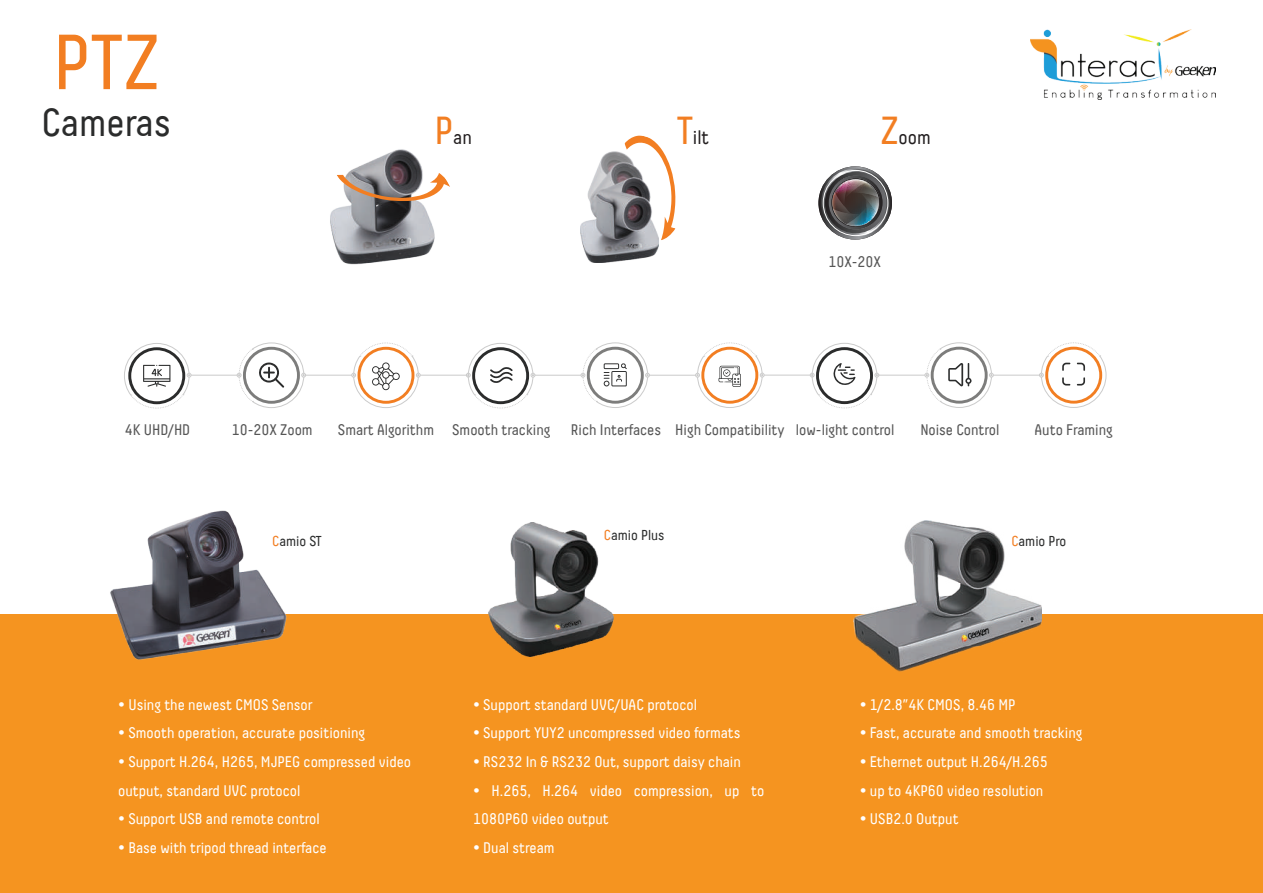
<style>
.page{position:relative;width:1263px;height:893px;background:#fff}
.page>*{position:absolute;margin:0;border:0;box-sizing:border-box;transform-origin:0 0}
.t1{font:77.85px "Decima Pro";color:#f27e22}
.t2{font:38.85px "Decima Pro";color:#2b2c2c}
.t3{font:19.5px "Decima Pro";color:#231f20}
.t4{font:15.3px/28.7px "Decima Pro";color:#fff}
.t5{font:15.3px "Decima Pro";color:#565656}
.t6{font:14.25px "Decima Pro";color:#2b2c2c}
.s1{font-size:38.85px;color:#f27e22}
.s2{color:#f27e22}
</style>
<div class="page">
<div style="left:0;top:615px;width:1263px;height:278px;background:#f59420"></div>
<img style="left:1031px;top:30px;width:184px;height:69px">
<svg style="left:124px;top:343px;width:67px;height:65px"></svg>
<hr style="left:191px;top:375px;width:46px;height:1px;background:#cbcbcb">
<svg style="left:237px;top:343px;width:69px;height:65px"></svg>
<hr style="left:306px;top:375px;width:46px;height:1px;background:#cbcbcb">
<svg style="left:351px;top:343px;width:69px;height:65px"></svg>
<hr style="left:420px;top:375px;width:46px;height:1px;background:#cbcbcb">
<svg style="left:466px;top:343px;width:69px;height:65px"></svg>
<hr style="left:535px;top:375px;width:46px;height:1px;background:#cbcbcb">
<svg style="left:581px;top:343px;width:69px;height:65px"></svg>
<hr style="left:649px;top:375px;width:46px;height:1px;background:#cbcbcb">
<svg style="left:695px;top:343px;width:69px;height:65px"></svg>
<hr style="left:764px;top:375px;width:46px;height:1px;background:#cbcbcb">
<hr style="left:879px;top:375px;width:46px;height:1px;background:#cbcbcb">
<hr style="left:993px;top:375px;width:46px;height:1px;background:#cbcbcb">
<svg style="left:810px;top:343px;width:69px;height:65px"></svg>
<svg style="left:925px;top:342px;width:68px;height:66px"></svg>
<svg style="left:1039px;top:342px;width:67px;height:66px"></svg>
<img style="left:94px;top:510px;width:215px;height:150px">
<img style="left:853px;top:520px;width:188px;height:151px">
<img style="left:330px;top:149px;width:105px;height:116px">
<svg style="left:336px;top:173px;width:114px;height:28px"></svg>
<svg style="left:624px;top:135px;width:51px;height:105px"></svg>
<img style="left:581px;top:151px;width:77px;height:111px">
<img style="left:818px;top:166px;width:74px;height:74px">
<img style="left:488px;top:523px;width:126px;height:133px">
<h1 class="t1" style="left:53px;top:18px;width:108px">PTZ</h1>
<h2 class="t2" style="left:42px;top:100px;width:131px">Cameras</h2>
<p class="t3" style="left:435px;top:127px;width:39px"><span class="s1">P</span>an</p>
<p class="t3" style="left:677px;top:127px;width:34px"><span class="s1">T</span>ilt</p>
<p class="t3" style="left:880px;top:127px;width:52px"><span class="s1">Z</span>oom</p>
<p class="t5" style="left:828px;top:253px;width:54px">10X-20X</p>
<p class="t5" style="left:125px;top:421px;width:67px">4K UHD/HD</p>
<p class="t5" style="left:232px;top:421px;width:82px">10-20X Zoom</p>
<p class="t5" style="left:338px;top:421px;width:214px">Smart Algorithm Smooth tracking</p>
<p class="t5" style="left:571px;top:421px;width:325px">Rich Interfaces High Compatibility low-light control</p>
<p class="t5" style="left:920px;top:421px;width:81px">Noise Control</p>
<p class="t5" style="left:1034px;top:421px;width:80px">Auto Framing</p>
<p class="t6" style="left:272px;top:533px;width:51px"><span class="s2">C</span>amio ST</p>
<p class="t4" style="left:118px;top:690px;width:196px">• Using the newest CMOS Sensor</p>
<p class="t4" style="left:118px;top:719px;width:249px">• Smooth operation, accurate positioning</p>
<p class="t4" style="left:118px;top:747px;width:295px">• Support H.264, H265, MJPEG compressed video output, standard UVC protocol</p>
<p class="t4" style="left:118px;top:805px;width:203px">• Support USB and remote control</p>
<p class="t4" style="left:118px;top:833px;width:210px">• Base with tripod thread interface</p>
<p class="t6" style="left:604px;top:527px;width:62px"><span class="s2">C</span>amio Plus</p>
<p class="t4" style="left:473px;top:690px;width:226px">• Support standard UVC/UAC protocol</p>
<p class="t4" style="left:473px;top:719px;width:269px">• Support YUY2 uncompressed video formats</p>
<p class="t4" style="left:473px;top:747px;width:269px">• RS232 In &amp; RS232 Out, support daisy chain</p>
<p class="t4" style="left:473px;top:776px;width:293px">• H.265, H.264 video compression, up to<br>1080P60 video output</p>
<p class="t4" style="left:473px;top:833px;width:83px">• Dual stream</p>
<p class="t6" style="left:1011px;top:533px;width:56px"><span class="s2">C</span>amio Pro</p>
<p class="t4" style="left:860px;top:690px;width:157px">• 1/2.8”4K CMOS, 8.46 MP</p>
<p class="t4" style="left:860px;top:719px;width:224px">• Fast, accurate and smooth tracking</p>
<p class="t4" style="left:860px;top:747px;width:190px">• Ethernet output H.264/H.265</p>
<p class="t4" style="left:860px;top:776px;width:185px">• up to 4KP60 video resolution</p>
<p class="t4" style="left:860px;top:805px;width:100px">• USB2.0 Output</p>
</div>
